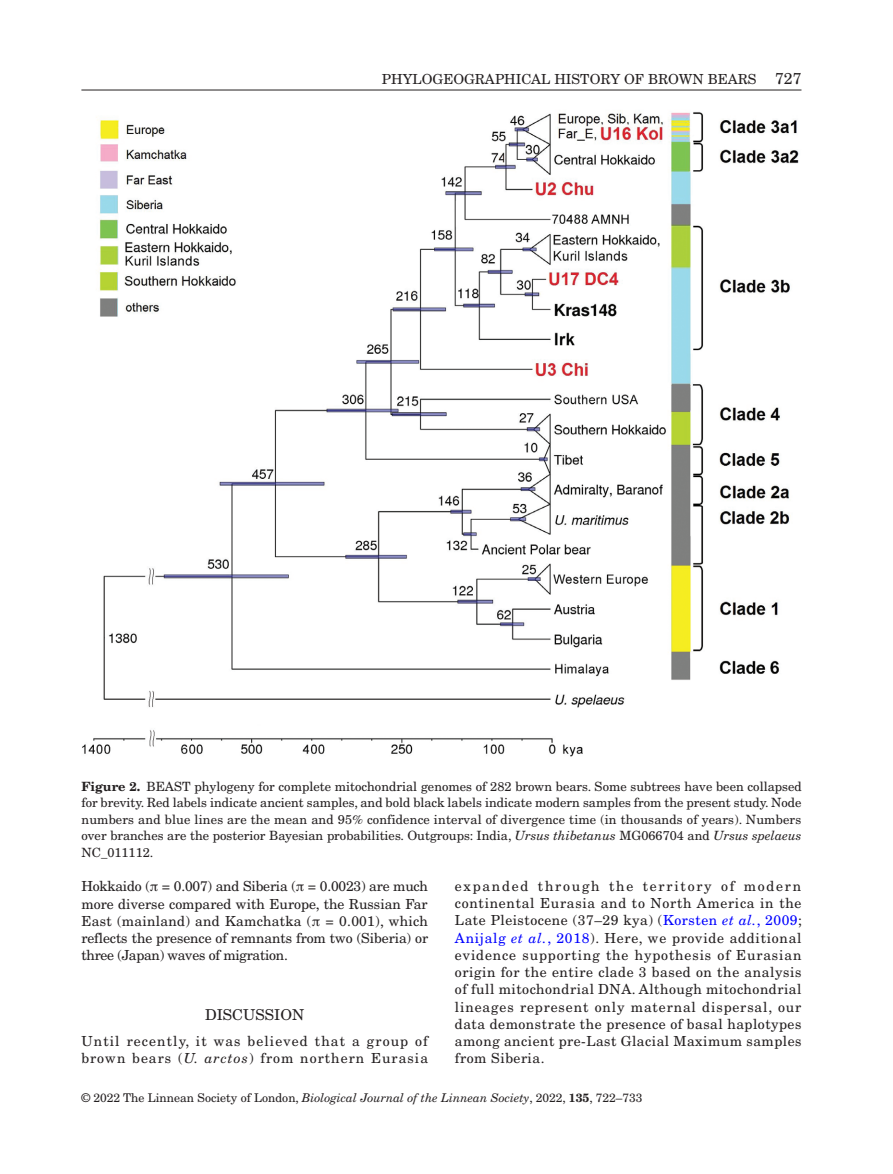
<style>
.page{position:relative;width:893px;height:1174px;background:#fff}
.page>*{position:absolute;margin:0;border:0;box-sizing:border-box;transform-origin:0 0}
.t1{font:15px "New Century Schlbk";color:#231f20}
.t2{font:13.8px/17.2px "New Century Schlbk";letter-spacing:.035em;color:#231f20;text-align:justify}
.t3{font:13.8px/17.2px "New Century Schlbk";letter-spacing:.08em;color:#231f20}
.t4{font:13.8px "New Century Schlbk";color:#231f20}
.t5{font:12.75px/16.5px "New Century Schlbk";color:#231f20;text-align:justify}
.t6{font:12px "New Century Schlbk";color:#231f20}
.s1{font-size:15.75px}
.s2{font-weight:700}
.s3{font-style:italic}
.s4{font-family:"Gandhari Unicode"}
.s5{color:#00f}
.s6{font-style:italic;color:#00f}
</style>
<div class="page">
<hr style="left:81px;top:90px;width:720px;height:1px;background:#231f20">
<img style="left:82px;top:110px;width:717px;height:647px">
<p class="t4" style="left:382px;top:70px;width:421px">PHYLOGEOGRAPHICAL HISTORY OF BROWN BEARS <span class="s1">727</span></p>
<p class="t5" style="left:81px;top:778px;width:722px"><span class="s2">Figure 2.</span> BEAST phylogeny for complete mitochondrial genomes of 282 brown bears. Some subtrees have been collapsed for brevity. Red labels indicate ancient samples, and bold black labels indicate modern samples from the present study. Node numbers and blue lines are the mean and 95% confidence interval of divergence time (in thousands of years). Numbers over branches are the posterior Bayesian probabilities. Outgroups: India, <span class="s3">Ursus thibetanus</span> MG066704 and <span class="s3">Ursus spelaeus </span>NC_011112.</p>
<p class="t2" style="left:81px;top:877px;width:348px">Hokkaido (<span class="s4">π</span> = 0.007) and Siberia (<span class="s4">π</span> = 0.0023) are much more diverse compared with Europe, the Russian Far East (mainland) and Kamchatka (<span class="s4">π</span> = 0.001), which reflects the presence of remnants from two (Siberia) or three (Japan) waves of migration.</p>
<p class="t1" style="left:205px;top:1006px;width:101px">DISCUSSION</p>
<p class="t3" style="left:81px;top:1032px;width:348px">Until recently, it was believed that a group of brown bears (<span class="s3">U. arctos</span>) from northern Eurasia</p>
<p class="t2" style="left:455px;top:877px;width:348px">expanded through the territory of modern continental Eurasia and to North America in the Late Pleistocene (37–29 kya) (<span class="s5">Korsten</span> <span class="s6">et al.</span><span class="s5">, 2009</span>; <span class="s5">Anijalg</span> <span class="s6">et al.</span><span class="s5">, 2018</span>). Here, we provide additional evidence supporting the hypothesis of Eurasian origin for the entire clade 3 based on the analysis of full mitochondrial DNA. Although mitochondrial lineages represent only maternal dispersal, our data demonstrate the presence of basal haplotypes among ancient pre-Last Glacial Maximum samples from Siberia.</p>
<p class="t6" style="left:81px;top:1090px;width:562px">© 2022 The Linnean Society of London, <span class="s3">Biological Journal of the Linnean Society</span>, 2022, <span class="s2">135</span>, 722–733</p>
</div>
